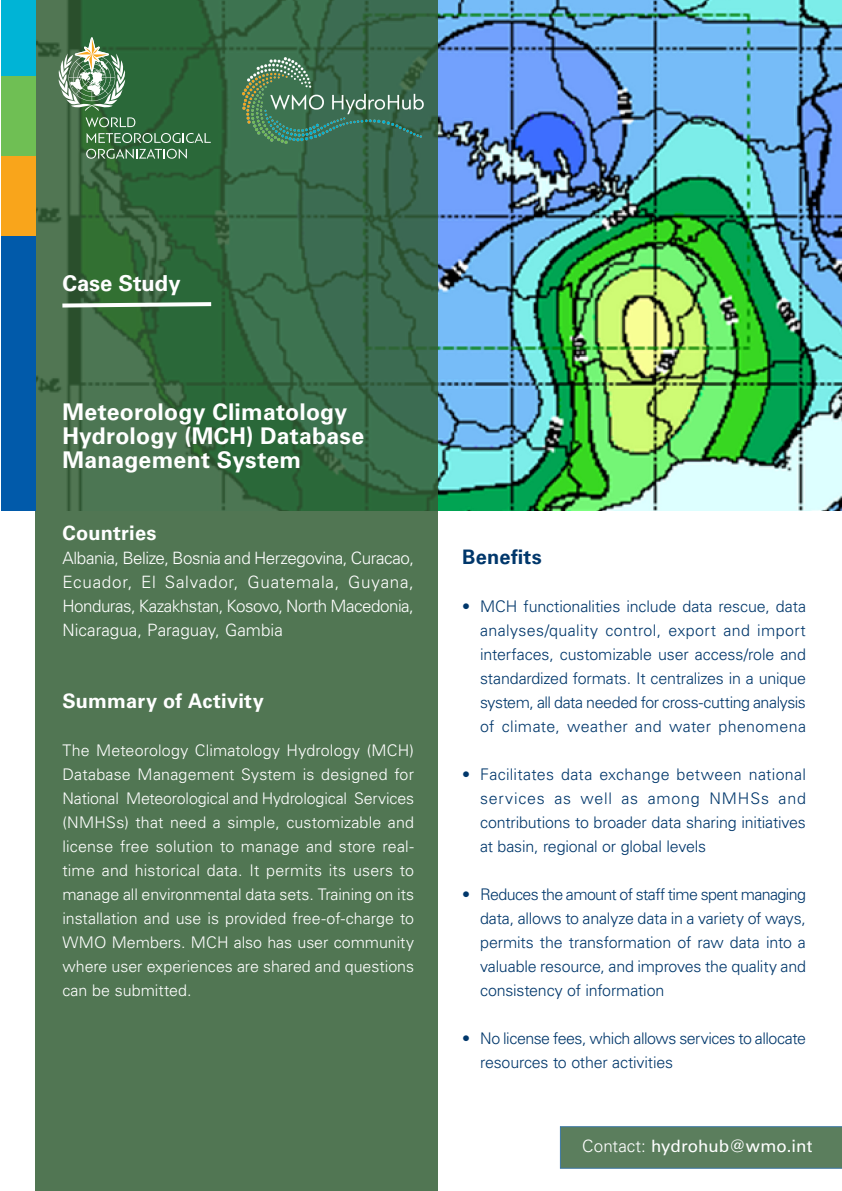
<style>
.page{position:relative;width:842px;height:1191px;background:#fff}
.page>*{position:absolute;margin:0;border:0;box-sizing:border-box;transform-origin:0 0}
.Body{font:700 23px/24px "Univers LTCYR 65";letter-spacing:.01em;color:#fff}
.t1{font:700 22px "Univers LTCYR 65";color:#fff}
.Body-2{font:700 20px "Univers LTCYR 65";letter-spacing:.01em;color:#fff}
.Body-3{font:700 20px "Univers LTCYR 65";letter-spacing:.015em;color:#00376b}
.Body-4{font:300 17px/24px "Univers LTCYR 45";letter-spacing:-.005em;color:#fff;text-align:justify}
.Body-5{font:17px "Univers LTCYR 55 Roman";color:#fff}
.t2{font:300 16px/24px "Univers LTCYR 45";letter-spacing:-.01em;color:#00376b;text-align:justify}
.Body-6{font:300 16px/24px "Univers LTCYR 45";color:#fff;text-align:justify}
.s1{font-family:"Univers LTCYR 45";font-weight:300}
</style>
<div class="page">
<img style="left:438px;top:0;width:404px;height:510px">
<svg style="left:35px;top:0;width:403px;height:1191px;background:#47714d"></svg>
<svg style="left:58px;top:300px;width:157px;height:9px"></svg>
<svg style="left:560px;top:1126px;width:282px;height:42px;background:#5a7e60"></svg>
<img style="left:242px;top:58px;width:183px;height:86px">
<svg style="left:86px;top:117px;width:49px;height:10px"></svg>
<svg style="left:87px;top:133px;width:124px;height:10px"></svg>
<svg style="left:86px;top:149px;width:101px;height:10px"></svg>
<svg style="left:59px;top:38px;width:67px;height:73px"></svg>
<div style="left:1px;top:236px;width:34px;height:274px;background:#015aaa"></div>
<div style="left:1px;top:156px;width:34px;height:80px;background:#f9a51b"></div>
<div style="left:1px;top:75px;width:34px;height:81px;background:#6fbf54"></div>
<div style="left:1px;top:0;width:34px;height:76px;background:#00b4d6"></div>
<p class="t1" style="left:62px;top:268px;width:120px">Case Study</p>
<p class="Body" style="left:62px;top:399px;width:303px">Meteorology Climatology<br>Hydrology (MCH) Database<br>Management System</p>
<p class="Body-2" style="left:62px;top:519px;width:96px">Countries</p>
<p class="Body-4" style="left:62px;top:546px;width:353px">Albania, Belize, Bosnia and Herzegovina, Curacao, Ecuador, El Salvador, Guatemala, Guyana, Honduras, Kazakhstan, Kosovo, North Macedonia, Nicaragua, Paraguay, Gambia</p>
<p class="Body-2" style="left:62px;top:687px;width:203px">Summary of Activity</p>
<p class="Body-6" style="left:62px;top:738px;width:353px">The Meteorology Climatology Hydrology (MCH)<br>Database Management System is designed for National Meteorological and Hydrological Services (NMHSs) that need a simple, customizable and license free solution to manage and store real&shy;time and historical data. It permits its users to manage all environmental data sets. Training on its installation and use is provided free-of-charge to WMO Members. MCH also has user community where user experiences are shared and questions can be submitted.</p>
<p class="Body-3" style="left:462px;top:543px;width:81px">Benefits</p>
<p class="t2" style="left:480px;top:594px;width:327px;text-indent:-18px">• MCH functionalities include data rescue, data analyses/quality control, export and import interfaces, customizable user access/role and standardized formats. It centralizes in a unique system, all data needed for cross-cutting analysis of climate, weather and water phenomena</p>
<p class="t2" style="left:480px;top:762px;width:327px;text-indent:-18px">• Facilitates data exchange between national services as well as among NMHSs and contributions to broader data sharing initiatives at basin, regional or global levels</p>
<p class="t2" style="left:480px;top:882px;width:327px;text-indent:-18px">• Reduces the amount of staff time spent managing data, allows to analyze data in a variety of ways, permits the transformation of raw data into a valuable resource, and improves the quality and consistency of information</p>
<p class="t2" style="left:480px;top:1026px;width:327px;text-indent:-18px">• No license fees, which allows services to allocate resources to other activities</p>
<p class="Body-5" style="left:582px;top:1134px;width:232px"><span class="s1">Contact:</span> hydrohub@wmo.int</p>
</div>
